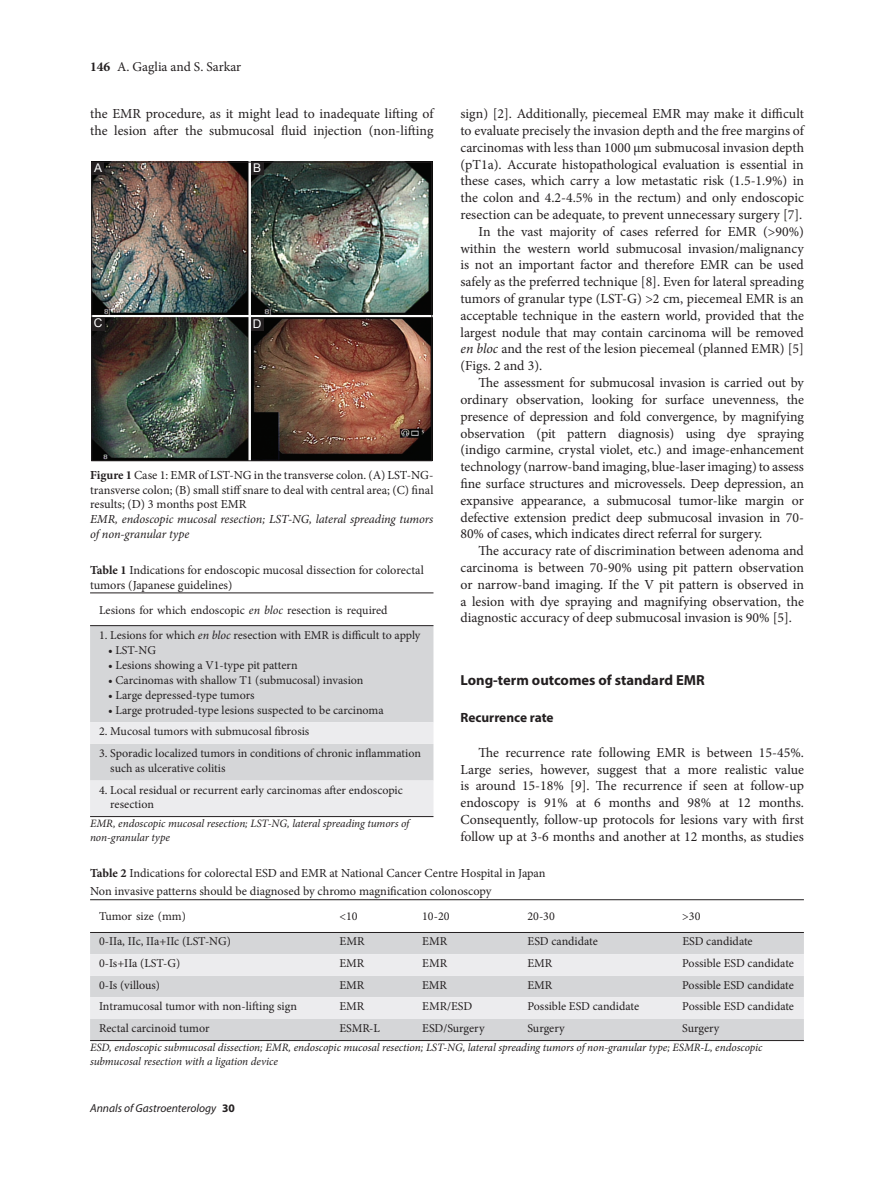
<style>
.page{position:relative;width:894px;height:1191px;background:#fff}
.page>*{position:absolute;margin:0;border:0;box-sizing:border-box;transform-origin:0 0}
.t1{font:700 14.55px "Myriad Pro";color:#231f20}
.t2{font:13.8px/16.8px "Minion Pro";letter-spacing:-.005em;color:#231f20}
.t3{font:13.5px "Minion Pro";color:#231f20}
.t4{font:700 13.35px "Myriad Pro";color:#231f20}
.t5{font:12.3px/14.7px "Minion Pro";color:#231f20}
.t6{font:italic 12.3px/14.7px "Minion Pro";letter-spacing:-.005em;color:#231f20}
.t7{font:12px/15px "Minion Pro";color:#231f20}
.t8{font:12px "Arial";color:#fff}
.t9{font:italic 11.55px "Myriad Pro";color:#231f20}
.t10{font:italic 11.25px/13.5px "Minion Pro";letter-spacing:-.005em;color:#231f20}
.s1{font-weight:700}
.s2{font-style:italic}
.s3{font-weight:700;font-style:normal}
</style>
<div class="page">
<div style="left:90px;top:626px;width:343px;height:96px;background:#d5d6d8"></div>
<svg style="left:90px;top:722px;width:343px;height:94px;background:#e3e3e5"></svg>
<hr style="left:90px;top:816px;width:343px;height:1px;background:#231f20">
<hr style="left:90px;top:625px;width:343px;height:1px;background:#231f20">
<hr style="left:90px;top:592px;width:343px;height:1px;background:#231f20">
<div style="left:90px;top:932px;width:713px;height:107px;background:#d5d6d8"></div>
<svg style="left:90px;top:953px;width:713px;height:65px;background:#e4e4e6"></svg>
<hr style="left:90px;top:931px;width:713px;height:1px;background:#231f20">
<hr style="left:90px;top:899px;width:713px;height:1px;background:#231f20">
<hr style="left:90px;top:1039px;width:583px;height:1px;background:#231f20">
<hr style="left:673px;top:1039px;width:130px;height:1px;background:#231f20">
<img style="left:93px;top:164px;width:337px;height:295px">
<div style="left:91px;top:162px;width:341px;height:299px;border:1px solid #231f20"></div>
<div style="left:91px;top:162px;width:13px;height:13px;background:#231f20"></div>
<div style="left:92px;top:318px;width:12px;height:12px;background:#231f20"></div>
<div style="left:250px;top:162px;width:13px;height:13px;background:#231f20"></div>
<div style="left:251px;top:318px;width:12px;height:13px;background:#231f20"></div>
<p class="t3" style="left:90px;top:61px;width:153px"><span class="s1">146</span> A. Gaglia and S. Sarkar</p>
<p class="t2" style="left:90px;top:106px;width:345px">the EMR procedure, as it might lead to inadequate lifting of the lesion after the submucosal fluid injection (non-lifting</p>
<p class="t2" style="left:460px;top:106px;width:345px">sign) [2]. Additionally, piecemeal EMR may make it difficult</p>
<p class="t2" style="left:460px;top:123px;width:345px">to evaluate precisely the invasion depth and the free margins of</p>
<p class="t2" style="left:460px;top:140px;width:345px">carcinomas with less than 1000 μm submucosal invasion depth</p>
<p class="t2" style="left:460px;top:157px;width:345px">(pT1a). Accurate histopathological evaluation is essential in</p>
<p class="t2" style="left:460px;top:174px;width:345px">these cases, which carry a low metastatic risk (1.5-1.9%) in</p>
<p class="t2" style="left:460px;top:190px;width:345px">the colon and 4.2-4.5% in the rectum) and only endoscopic</p>
<p class="t2" style="left:460px;top:207px;width:343px">resection can be adequate, to prevent unnecessary surgery [7].</p>
<p class="t2" style="left:478px;top:224px;width:327px">In the vast majority of cases referred for EMR (&gt;90%)</p>
<p class="t2" style="left:460px;top:241px;width:345px">within the western world submucosal invasion/malignancy</p>
<p class="t2" style="left:460px;top:258px;width:345px">is not an important factor and therefore EMR can be used</p>
<p class="t2" style="left:460px;top:274px;width:345px">safely as the preferred technique [8]. Even for lateral spreading</p>
<p class="t2" style="left:460px;top:291px;width:345px">tumors of granular type (LST-G) &gt;2 cm, piecemeal EMR is an</p>
<p class="t2" style="left:460px;top:308px;width:345px">acceptable technique in the eastern world, provided that the</p>
<p class="t2" style="left:460px;top:325px;width:345px">largest nodule that may contain carcinoma will be removed</p>
<p class="t2" style="left:460px;top:342px;width:345px"><span class="s2">en bloc</span> and the rest of the lesion piecemeal (planned EMR) [5]</p>
<p class="t2" style="left:460px;top:358px;width:83px">(Figs. 2 and 3).</p>
<p class="t2" style="left:478px;top:375px;width:327px">The assessment for submucosal invasion is carried out by</p>
<p class="t2" style="left:460px;top:392px;width:345px">ordinary observation, looking for surface unevenness, the</p>
<p class="t2" style="left:460px;top:409px;width:345px">presence of depression and fold convergence, by magnifying</p>
<p class="t2" style="left:460px;top:426px;width:345px">observation (pit pattern diagnosis) using dye spraying</p>
<p class="t2" style="left:460px;top:442px;width:345px">(indigo carmine, crystal violet, etc.) and image-enhancement</p>
<p class="t2" style="left:460px;top:459px;width:345px">technology (narrow-band imaging, blue-laser imaging) to assess</p>
<p class="t2" style="left:460px;top:476px;width:345px">fine surface structures and microvessels. Deep depression, an</p>
<p class="t2" style="left:460px;top:493px;width:345px">expansive appearance, a submucosal tumor-like margin or</p>
<p class="t2" style="left:460px;top:510px;width:345px">defective extension predict deep submucosal invasion in 70-</p>
<p class="t2" style="left:460px;top:526px;width:303px">80% of cases, which indicates direct referral for surgery.</p>
<p class="t2" style="left:478px;top:543px;width:327px">The accuracy rate of discrimination between adenoma and</p>
<p class="t2" style="left:460px;top:560px;width:345px">carcinoma is between 70-90% using pit pattern observation</p>
<p class="t2" style="left:460px;top:577px;width:345px">or narrow-band imaging. If the V pit pattern is observed in</p>
<p class="t2" style="left:460px;top:594px;width:345px">a lesion with dye spraying and magnifying observation, the</p>
<p class="t2" style="left:460px;top:610px;width:333px">diagnostic accuracy of deep submucosal invasion is 90% [5].</p>
<p class="t8" style="left:94px;top:161px;width:9px">A</p>
<p class="t8" style="left:253px;top:161px;width:9px">B</p>
<p class="t8" style="left:94px;top:316px;width:10px">C</p>
<p class="t8" style="left:253px;top:317px;width:10px">D</p>
<p class="t5" style="left:90px;top:468px;width:345px;text-align:justify"><span class="s1">Figure 1</span> Case 1: EMR of LST-NG in the transverse colon. (A) LST-NG&shy;transverse colon; (B) small stiff snare to deal with central area; (C) final results; (D) 3 months post EMR</p>
<p class="t6" style="left:90px;top:513px;width:345px">EMR, endoscopic mucosal resection; LST-NG, lateral spreading tumors of non-granular type</p>
<p class="t5" style="left:90px;top:563px;width:335px"><span class="s1">Table 1</span> Indications for endoscopic mucosal dissection for colorectal tumors (Japanese guidelines)</p>
<p class="t7" style="left:99px;top:603px;width:290px">Lesions for which endoscopic <span class="s2">en bloc</span> resection is required</p>
<p class="t7" style="left:99px;top:628px;width:323px">1. Lesions for which <span class="s2">en bloc</span> resection with EMR is difficult to apply</p>
<p class="t7" style="left:108px;top:643px;width:49px">• LST-NG</p>
<p class="t7" style="left:108px;top:658px;width:191px">• Lesions showing a V1-type pit pattern</p>
<p class="t7" style="left:108px;top:673px;width:257px">• Carcinomas with shallow T1 (submucosal) invasion</p>
<p class="t7" style="left:108px;top:688px;width:148px">• Large depressed-type tumors</p>
<p class="t7" style="left:108px;top:703px;width:277px">• Large protruded-type lesions suspected to be carcinoma</p>
<p class="t7" style="left:99px;top:724px;width:212px">2. Mucosal tumors with submucosal fibrosis</p>
<p class="t7" style="left:110px;top:746px;width:312px;text-indent:-11px">3. Sporadic localized tumors in conditions of chronic inflammation such as ulcerative colitis</p>
<p class="t7" style="left:110px;top:783px;width:294px;line-height:14.4px;text-indent:-11px">4. Local residual or recurrent early carcinomas after endoscopic resection</p>
<p class="t10" style="left:90px;top:817px;width:320px">EMR, endoscopic mucosal resection; LST-NG, lateral spreading tumors of non-granular type</p>
<p class="t5" style="left:90px;top:864px;width:457px;line-height:18.3px"><span class="s1">Table 2</span> Indications for colorectal ESD and EMR at National Cancer Centre Hospital in Japan<br>Non invasive patterns should be diagnosed by chromo magnification colonoscopy</p>
<p class="t7" style="left:99px;top:909px;width:88px">Tumor size (mm)</p>
<p class="t7" style="left:339px;top:909px;width:20px">&lt;10</p>
<p class="t7" style="left:422px;top:909px;width:29px">10-20</p>
<p class="t7" style="left:527px;top:909px;width:29px">20-30</p>
<p class="t7" style="left:682px;top:909px;width:20px">&gt;30</p>
<p class="t7" style="left:99px;top:934px;width:133px">0-IIa, IIc, IIa+IIc (LST-NG)</p>
<p class="t7" style="left:339px;top:934px;width:26px">EMR</p>
<p class="t7" style="left:422px;top:934px;width:26px">EMR</p>
<p class="t7" style="left:527px;top:934px;width:72px">ESD candidate</p>
<p class="t7" style="left:682px;top:934px;width:72px">ESD candidate</p>
<p class="t7" style="left:99px;top:956px;width:82px">0-Is+IIa (LST-G)</p>
<p class="t7" style="left:339px;top:956px;width:26px">EMR</p>
<p class="t7" style="left:422px;top:956px;width:26px">EMR</p>
<p class="t7" style="left:527px;top:956px;width:26px">EMR</p>
<p class="t7" style="left:682px;top:956px;width:113px">Possible ESD candidate</p>
<p class="t7" style="left:99px;top:978px;width:62px">0-Is (villous)</p>
<p class="t7" style="left:339px;top:978px;width:26px">EMR</p>
<p class="t7" style="left:422px;top:978px;width:26px">EMR</p>
<p class="t7" style="left:527px;top:978px;width:26px">EMR</p>
<p class="t7" style="left:682px;top:978px;width:113px">Possible ESD candidate</p>
<p class="t7" style="left:99px;top:999px;width:199px">Intramucosal tumor with non-lifting sign</p>
<p class="t7" style="left:339px;top:999px;width:26px">EMR</p>
<p class="t7" style="left:422px;top:999px;width:52px">EMR/ESD</p>
<p class="t7" style="left:527px;top:999px;width:113px">Possible ESD candidate</p>
<p class="t7" style="left:682px;top:999px;width:113px">Possible ESD candidate</p>
<p class="t7" style="left:99px;top:1021px;width:112px">Rectal carcinoid tumor</p>
<p class="t7" style="left:339px;top:1021px;width:42px">ESMR-L</p>
<p class="t7" style="left:422px;top:1021px;width:64px">ESD/Surgery</p>
<p class="t7" style="left:527px;top:1021px;width:39px">Surgery</p>
<p class="t7" style="left:682px;top:1021px;width:39px">Surgery</p>
<p class="t10" style="left:90px;top:1041px;width:673px">ESD, endoscopic submucosal dissection; EMR, endoscopic mucosal resection; LST-NG, lateral spreading tumors of non-granular type; ESMR-L, endoscopic submucosal resection with a ligation device</p>
<p class="t1" style="left:460px;top:674px;width:246px">Long-term outcomes of standard EMR</p>
<p class="t4" style="left:460px;top:712px;width:95px">Recurrence rate</p>
<p class="t2" style="left:460px;top:745px;width:345px;text-align:justify;text-indent:18px">The recurrence rate following EMR is between 15-45%.<br>Large series, however, suggest that a more realistic value is around 15-18% [9]. The recurrence if seen at follow-up endoscopy is 91% at 6 months and 98% at 12 months.<br>Consequently, follow-up protocols for lesions vary with first follow up at 3-6 months and another at 12 months, as studies</p>
<p class="t9" style="left:90px;top:1103px;width:146px">Annals of Gastroenterology <span class="s3">30</span></p>
</div>
